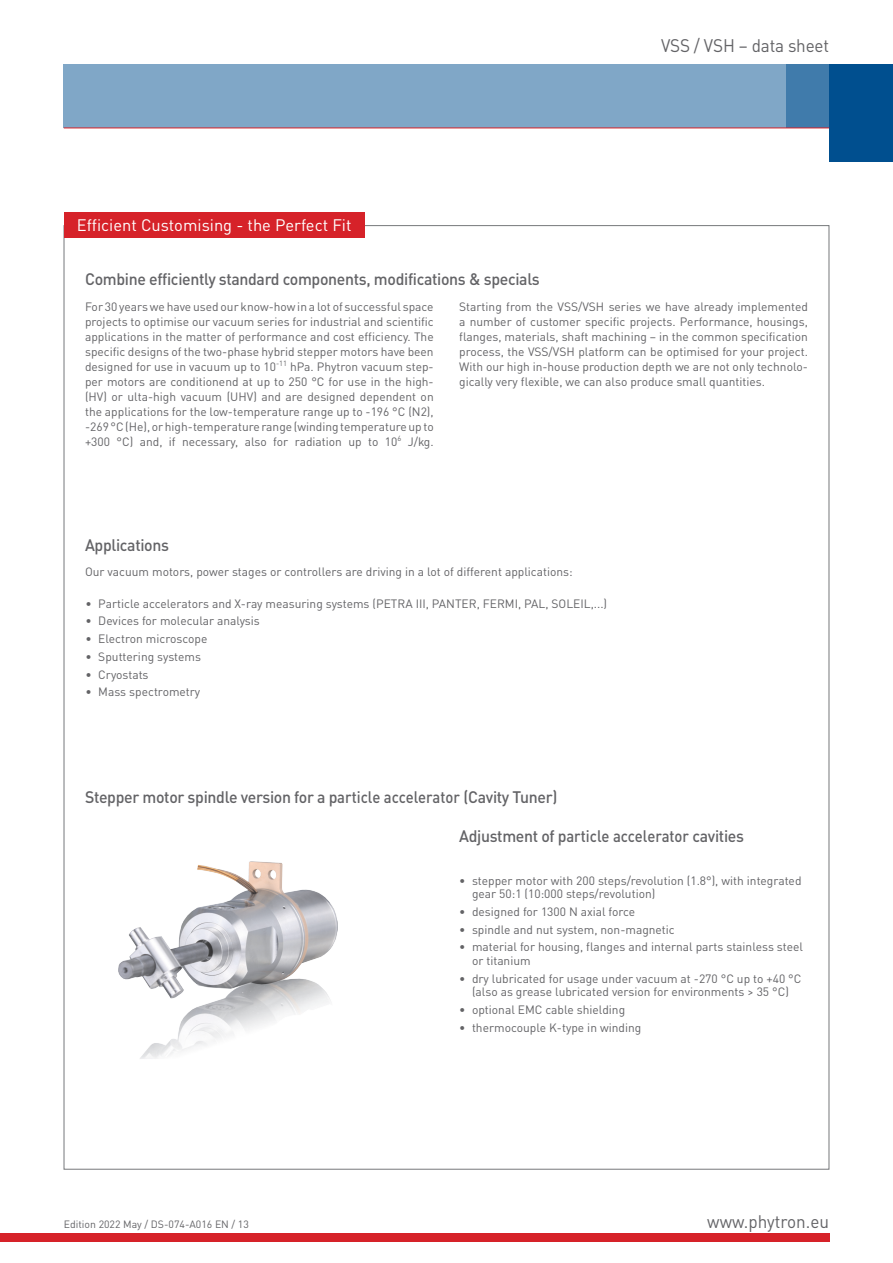
<style>
.page{position:relative;width:893px;height:1263px;background:#fff}
.page>*{position:absolute;margin:0;border:0;box-sizing:border-box;transform-origin:0 0}
.t1{font:18px "DIN Pro";letter-spacing:-.01em;color:#636366;scale:.95 1}
.t2{font:500 16.5px "DIN Pro";letter-spacing:-.02em;color:#636366;scale:.96 1}
.t3{font:16.5px "DIN Pro";color:#fff}
.t4{font:12px/15px "DIN Pro";color:#636366}
.t5{font:10.5px "DIN Pro";color:#636366}
</style>
<div class="page">
<div style="left:0;top:1233px;width:829px;height:9px;background:#d62229"></div>
<div style="left:64px;top:64px;width:765px;height:64px;background:#80a7c7"></div>
<div style="left:787px;top:64px;width:42px;height:64px;background:#407bab"></div>
<div style="left:829px;top:64px;width:64px;height:98px;background:#004f8f"></div>
<hr style="left:64px;top:128px;width:765px;height:1px;background:#d62229">
<div style="left:64px;top:213px;width:301px;height:25px;background:#d62229"></div>
<img style="left:118px;top:862px;width:219px;height:197px">
<h2 class="t3" style="left:77px;top:212px;width:276px">Efficient Customising - the Perfect Fit</h2>
<h2 class="t2" style="left:85px;top:265px;width:475px">Combine efficiently standard components, modifications &amp; specials</h2>
<h1 class="t1" style="left:661px;top:31px;width:178px">VSS / VSH – data sheet</h1>
<p class="t4" style="left:85px;top:298px;width:350px;text-align:justify">For 30 years we have used our know-how in a lot of successful space projects to optimise our vacuum series for industrial and scientific applications in the matter of performance and cost efficiency. The specific designs of the two-phase hybrid stepper motors have been designed for use in vacuum up to 10<sup>-11</sup> hPa. Phytron vacuum step&shy;per motors are conditionend at up to 250 °C for use in the high-(HV) or ulta-high vacuum (UHV) and are designed dependent on the applications for the low-temperature range up to -196 °C (N2), -269 °C (He), or high-temperature range (winding temperature up to +300 °C) and, if necessary, also for radiation up to 10<sup>6</sup> J/kg.</p>
<p class="t4" style="left:459px;top:298px;width:350px;text-align:justify">Starting from the VSS/VSH series we have already implemented a number of customer specific projects. Performance, housings, flanges, materials, shaft machining – in the common specification process, the VSS/VSH platform can be optimised for your project.<br>With our high in-house production depth we are not only technolo&shy;gically very flexible, we can also produce small quantities.</p>
<h2 class="t2" style="left:85px;top:532px;width:89px">Applications</h2>
<p class="t4" style="left:85px;top:563px;width:489px">Our vacuum motors, power stages or controllers are driving in a lot of different applications:</p>
<p class="t4" style="left:86px;top:595px;width:523px">• Particle accelerators and X-ray measuring systems (PETRA III, PANTER, FERMI, PAL, SOLEIL,...)</p>
<p class="t4" style="left:86px;top:612px;width:176px">• Devices for molecular analysis</p>
<p class="t4" style="left:86px;top:630px;width:123px">• Electron microscope</p>
<p class="t4" style="left:86px;top:648px;width:117px">• Sputtering systems</p>
<p class="t4" style="left:86px;top:666px;width:64px">• Cryostats</p>
<p class="t4" style="left:86px;top:683px;width:116px">• Mass spectrometry</p>
<h2 class="t2" style="left:85px;top:784px;width:494px">Stepper motor spindle version for a particle accelerator (Cavity Tuner)</h2>
<h2 class="t2" style="left:459px;top:822px;width:298px">Adjustment of particle accelerator cavities</h2>
<p class="t4" style="left:472px;top:872px;width:331px;line-height:13.5px;text-indent:-13px">• stepper motor with 200 steps/revolution (1.8°), with integrated gear 50:1 (10:000 steps/revolution)</p>
<p class="t4" style="left:459px;top:903px;width:178px">• designed for 1300 N axial force</p>
<p class="t4" style="left:459px;top:920px;width:217px">• spindle and nut system, non-magnetic</p>
<p class="t4" style="left:472px;top:939px;width:332px;line-height:13.5px;text-indent:-13px">• material for housing, flanges and internal parts stainless steel or titanium</p>
<p class="t4" style="left:459px;top:970px;width:344px;line-height:13.5px;text-align:center">• dry lubricated for usage under vacuum at -270 °C up to +40 °C (also as grease lubricated version for environments &gt; 35 °C)</p>
<p class="t4" style="left:459px;top:1001px;width:167px">• optional EMC cable shielding</p>
<p class="t4" style="left:459px;top:1018px;width:184px">• thermocouple K-type in winding</p>
<p class="t5" style="left:64px;top:1216px;width:187px">Edition 2022 May / DS-074-A016 EN / 13</p>
<h1 class="t1" style="left:707px;top:1207px;width:130px">www.phytron.eu</h1>
</div>
